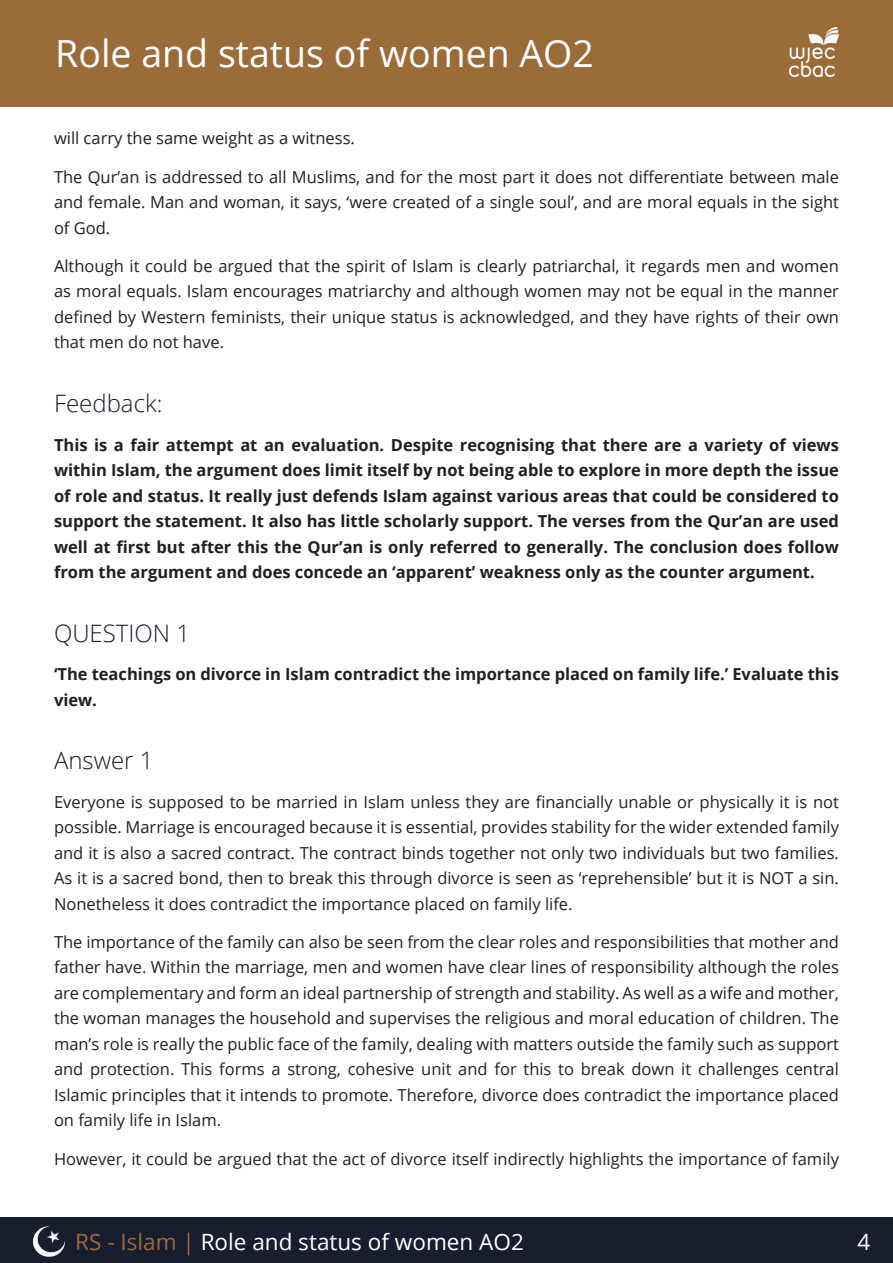
<style>
.page{position:relative;width:893px;height:1263px;background:#fff}
.page>*{position:absolute;margin:0;border:0;box-sizing:border-box;transform-origin:0 0}
.t1{font:37.5px "Open Sans";color:#fff}
.sub-heading{font:300 24px "Open Sans";color:#181d30}
.t2{font:22.5px "Open Sans";color:#fff}
.Paragraph_text{font:16.5px/25.5px "Open Sans";color:#231f20;text-align:justify}
.Paragraph_text-2{font:700 16.5px/25.5px "Open Sans";color:#231f20;text-align:justify}
.s1{color:#9a6c3a}
</style>
<div class="page">
<div style="left:0;top:0;width:893px;height:106px;background:#9a6c3a"></div>
<div style="left:0;top:1217px;width:893px;height:46px;background:#181d30"></div>
<img style="left:34px;top:1226px;width:31px;height:31px">
<img style="left:789px;top:28px;width:50px;height:49px">
<h1 class="t1" style="left:55px;top:28px;width:540px">Role and status of women AO2</h1>
<p class="Paragraph_text" style="left:54px;top:125px;width:302px">will carry the same weight as a witness.</p>
<p class="Paragraph_text" style="left:54px;top:164px;width:786px">The Qur’an is addressed to all Muslims, and for the most part it does not differentiate between male and female. Man and woman, it says, ‘were created of a single soul’, and are moral equals in the sight of God.</p>
<p class="Paragraph_text" style="left:54px;top:253px;width:786px">Although it could be argued that the spirit of Islam is clearly patriarchal, it regards men and women as moral equals. Islam encourages matriarchy and although women may not be equal in the manner defined by Western feminists, their unique status is acknowledged, and they have rights of their own that men do not have.</p>
<p class="sub-heading" style="left:54px;top:387px;width:110px">Feedback:</p>
<p class="Paragraph_text-2" style="left:54px;top:431px;width:786px">This is a fair attempt at an evaluation. Despite recognising that there are a variety of views within Islam, the argument does limit itself by not being able to explore in more depth the issue of role and status. It really just defends Islam against various areas that could be considered to support the statement. It also has little scholarly support. The verses from the Qur’an are used well at first but after this the Qur’an is only referred to generally. The conclusion does follow from the argument and does concede an ‘apparent’ weakness only as the counter argument.</p>
<p class="sub-heading" style="left:54px;top:617px;width:138px">QUESTION 1</p>
<p class="Paragraph_text-2" style="left:54px;top:661px;width:786px">‘The teachings on divorce in Islam contradict the importance placed on family life.’ Evaluate this view.</p>
<p class="sub-heading" style="left:54px;top:744px;width:101px">Answer 1</p>
<p class="Paragraph_text" style="left:54px;top:788px;width:786px">Everyone is supposed to be married in Islam unless they are financially unable or physically it is not possible. Marriage is encouraged because it is essential, provides stability for the wider extended family and it is also a sacred contract. The contract binds together not only two individuals but two families.<br>As it is a sacred bond, then to break this through divorce is seen as ‘reprehensible’ but it is NOT a sin.<br>Nonetheless it does contradict the importance placed on family life.</p>
<p class="Paragraph_text" style="left:54px;top:929px;width:786px">The importance of the family can also be seen from the clear roles and responsibilities that mother and father have. Within the marriage, men and women have clear lines of responsibility although the roles are complementary and form an ideal partnership of strength and stability. As well as a wife and mother, the woman manages the household and supervises the religious and moral education of children. The man’s role is really the public face of the family, dealing with matters outside the family such as support and protection. This forms a strong, cohesive unit and for this to break down it challenges central Islamic principles that it intends to promote. Therefore, divorce does contradict the importance placed on family life in Islam.</p>
<p class="Paragraph_text" style="left:54px;top:1145px;width:786px">However, it could be argued that the act of divorce itself indirectly highlights the importance of family</p>
<h3 class="t2" style="left:75px;top:1226px;width:450px"><span class="s1">RS - Islam |</span> Role and status of women AO2</h3>
<h3 class="t2" style="left:858px;top:1226px;width:14px">4</h3>
</div>
